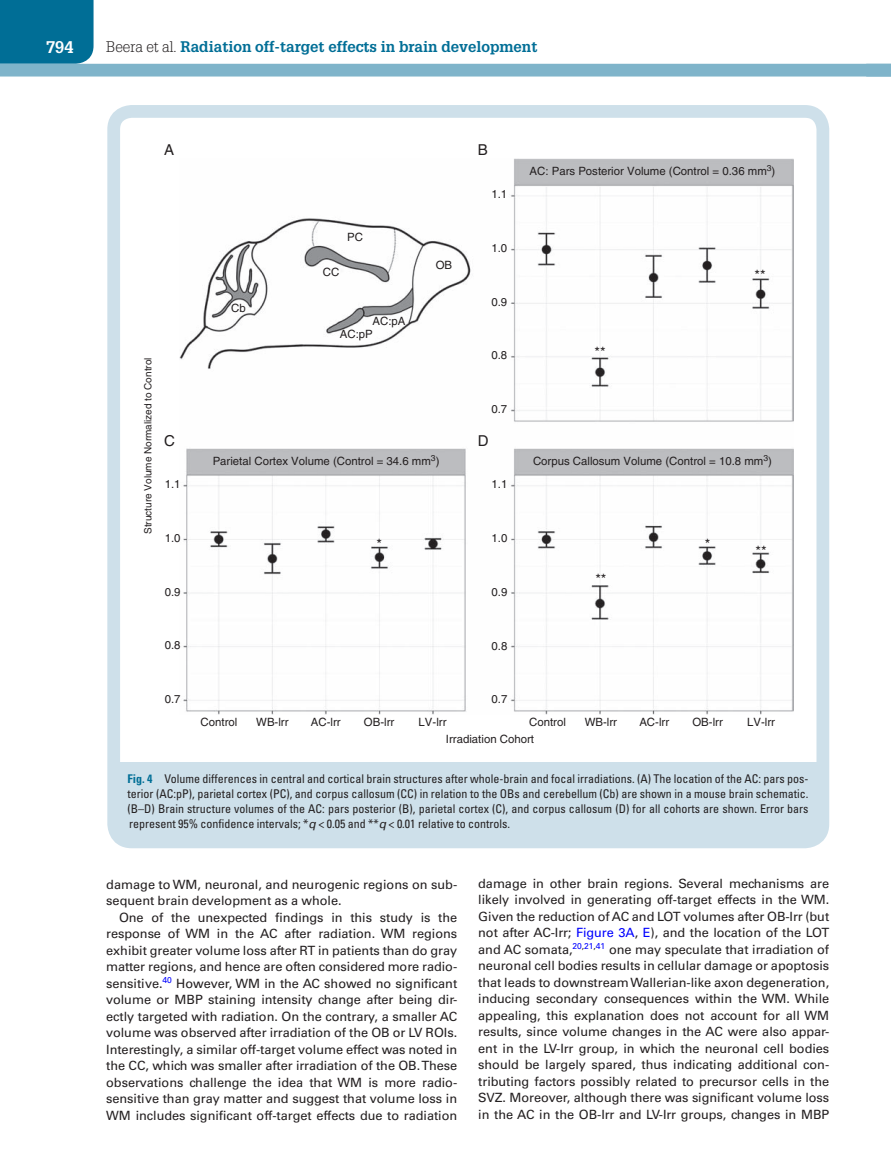
<style>
.page{position:relative;width:891px;height:1175px;background:#fff}
.page>*{position:absolute;margin:0;border:0;box-sizing:border-box;transform-origin:0 0}
.t1{font:700 16.5px "Glypha LT Std";color:#fff}
.t2{font:700 15px "Glypha LT Std";color:#006e96}
.t3{font:15px "Helvetica";color:#231f20}
.t4{font:14.25px "Helvetica";color:#231f20}
.t5{font:12.75px/16.5px "Univers LT Std";letter-spacing:-.005em;color:#231f20;text-align:justify}
.t6{font:condensed 12px/15px "Univers LT Std";color:#231f20;text-align:justify}
.t7{font:11.4px/16.8px "Helvetica";color:#231f20}
.t8{font:10.05px "Helvetica";color:#231f20}
.s1{font-weight:300;color:#231f20}
.s2{font-weight:700;color:#006e96}
.s3{font-style:italic;font-stretch:normal}
.s4{color:#00f}
</style>
<div class="page">
<div style="left:0;top:0;width:94px;height:64px;background:#006e96"></div>
<div style="left:0;top:64px;width:891px;height:12px;background:#7fb4ca"></div>
<div style="left:119px;top:762px;width:699px;height:79px;background:#cee0ea"></div>
<img style="left:180px;top:158px;width:613px;height:556px">
<div style="left:107px;top:105px;width:722px;height:743px;border:13px solid #cee0ea;border-radius:18px"></div>
<p class="t1" style="left:46px;top:37px;width:29px">794</p>
<p class="t2" style="left:106px;top:37px;width:433px"><span class="s1">Beera et al.</span> Radiation off-target effects in brain development</p>
<p class="t3" style="left:164px;top:141px;width:12px">A</p>
<p class="t3" style="left:478px;top:141px;width:12px">B</p>
<p class="t7" style="left:491px;top:185px;width:17px">1.1</p>
<p class="t7" style="left:530px;top:162px;width:247px">AC: Pars Posterior Volume (Control = 0.36 mm<sup>3</sup>)</p>
<p class="t8" style="left:142px;top:534px;width:178px;rotate:-90deg">Structure Volume Normalized to Control</p>
<p class="t7" style="left:231px;top:299px;width:16px">Cb</p>
<p class="t7" style="left:347px;top:228px;width:17px">PC</p>
<p class="t7" style="left:323px;top:264px;width:18px">CC</p>
<p class="t7" style="left:373px;top:313px;width:34px">AC:pA</p>
<p class="t7" style="left:340px;top:325px;width:34px">AC:pP</p>
<p class="t7" style="left:436px;top:257px;width:18px">OB</p>
<p class="t7" style="left:491px;top:239px;width:17px">1.0</p>
<p class="t7" style="left:491px;top:293px;width:17px">0.9</p>
<p class="t7" style="left:491px;top:347px;width:17px">0.8</p>
<p class="t7" style="left:491px;top:401px;width:17px">0.7</p>
<p class="t3" style="left:164px;top:432px;width:12px">C</p>
<p class="t3" style="left:478px;top:432px;width:12px">D</p>
<p class="t4" style="left:594px;top:343px;width:13px">**</p>
<p class="t4" style="left:755px;top:267px;width:13px">**</p>
<p class="t7" style="left:213px;top:452px;width:228px">Parietal Cortex Volume (Control = 34.6 mm<sup>3</sup>)</p>
<p class="t7" style="left:533px;top:452px;width:240px">Corpus Callosum Volume (Control = 10.8 mm<sup>3</sup>)</p>
<p class="t7" style="left:165px;top:475px;width:17px">1.1</p>
<p class="t7" style="left:492px;top:475px;width:17px">1.1</p>
<p class="t7" style="left:165px;top:529px;width:17px">1.0</p>
<p class="t7" style="left:492px;top:529px;width:17px">1.0</p>
<p class="t4" style="left:376px;top:536px;width:7px">*</p>
<p class="t4" style="left:705px;top:536px;width:7px">*</p>
<p class="t4" style="left:755px;top:542px;width:13px">**</p>
<p class="t4" style="left:595px;top:571px;width:13px">**</p>
<p class="t7" style="left:165px;top:583px;width:17px">0.9</p>
<p class="t7" style="left:492px;top:583px;width:17px">0.9</p>
<p class="t7" style="left:165px;top:637px;width:17px">0.8</p>
<p class="t7" style="left:492px;top:637px;width:17px">0.8</p>
<p class="t7" style="left:165px;top:691px;width:17px">0.7</p>
<p class="t7" style="left:492px;top:691px;width:17px">0.7</p>
<p class="t7" style="left:201px;top:713px;width:38px">Control</p>
<p class="t7" style="left:256px;top:713px;width:34px">WB-lrr</p>
<p class="t7" style="left:311px;top:713px;width:31px">AC-lrr</p>
<p class="t7" style="left:364px;top:713px;width:32px">OB-lrr</p>
<p class="t7" style="left:419px;top:713px;width:29px">LV-lrr</p>
<p class="t7" style="left:446px;top:713px;width:121px;text-indent:83px">Control<br>Irradiation Cohort</p>
<p class="t7" style="left:585px;top:713px;width:34px">WB-lrr</p>
<p class="t7" style="left:639px;top:713px;width:31px">AC-lrr</p>
<p class="t7" style="left:692px;top:713px;width:32px">OB-lrr</p>
<p class="t7" style="left:747px;top:713px;width:29px">LV-lrr</p>
<p class="t6" style="left:128px;top:771px;width:683px"><span class="s2">Fig. 4</span> Volume differences in central and cortical brain structures after whole-brain and focal irradiations. (A) The location of the AC: pars pos&shy;terior (AC:pP), parietal cortex (PC), and corpus callosum (CC) in relation to the OBs and cerebellum (Cb) are shown in a mouse brain schematic. (B–D) Brain structure volumes of the AC: pars posterior (B), parietal cortex (C), and corpus callosum (D) for all cohorts are shown. Error bars represent 95% confidence intervals; *<span class="s3">q</span> &lt; 0.05 and **<span class="s3">q</span> &lt; 0.01 relative to controls.</p>
<p class="t5" style="left:106px;top:876px;width:353px">damage to WM, neuronal, and neurogenic regions on sub&shy;sequent brain development as a whole.</p>
<p class="t5" style="left:106px;top:909px;width:353px;text-indent:13px">One of the unexpected findings in this study is the response of WM in the AC after radiation. WM regions exhibit greater volume loss after RT in patients than do gray matter regions, and hence are often considered more radio&shy;sensitive.<sup>40</sup> However, WM in the AC showed no significant volume or MBP staining intensity change after being dir&shy;ectly targeted with radiation. On the contrary, a smaller AC volume was observed after irradiation of the OB or LV ROIs.<br>Interestingly, a similar off-target volume effect was noted in the CC, which was smaller after irradiation of the OB. These observations challenge the idea that WM is more radio&shy;sensitive than gray matter and suggest that volume loss in WM includes significant off-target effects due to radiation</p>
<p class="t5" style="left:478px;top:874px;width:353px">damage in other brain regions. Several mechanisms are likely involved in generating off-target effects in the WM.<br>Given the reduction of AC and LOT volumes after OB-Irr (but not after AC-Irr; <span class="s4">Figure 3A</span>, <span class="s4">E</span>), and the location of the LOT and AC somata,<sup>20</sup><sup>,</sup><sup>21</sup><sup>,</sup><sup>41</sup> one may speculate that irradiation of neuronal cell bodies results in cellular damage or apoptosis that leads to downstream Wallerian-like axon degeneration, inducing secondary consequences within the WM. While appealing, this explanation does not account for all WM results, since volume changes in the AC were also appar&shy;ent in the LV-Irr group, in which the neuronal cell bodies should be largely spared, thus indicating additional con&shy;tributing factors possibly related to precursor cells in the SVZ. Moreover, although there was significant volume loss in the AC in the OB-Irr and LV-Irr groups, changes in MBP</p>
</div>
